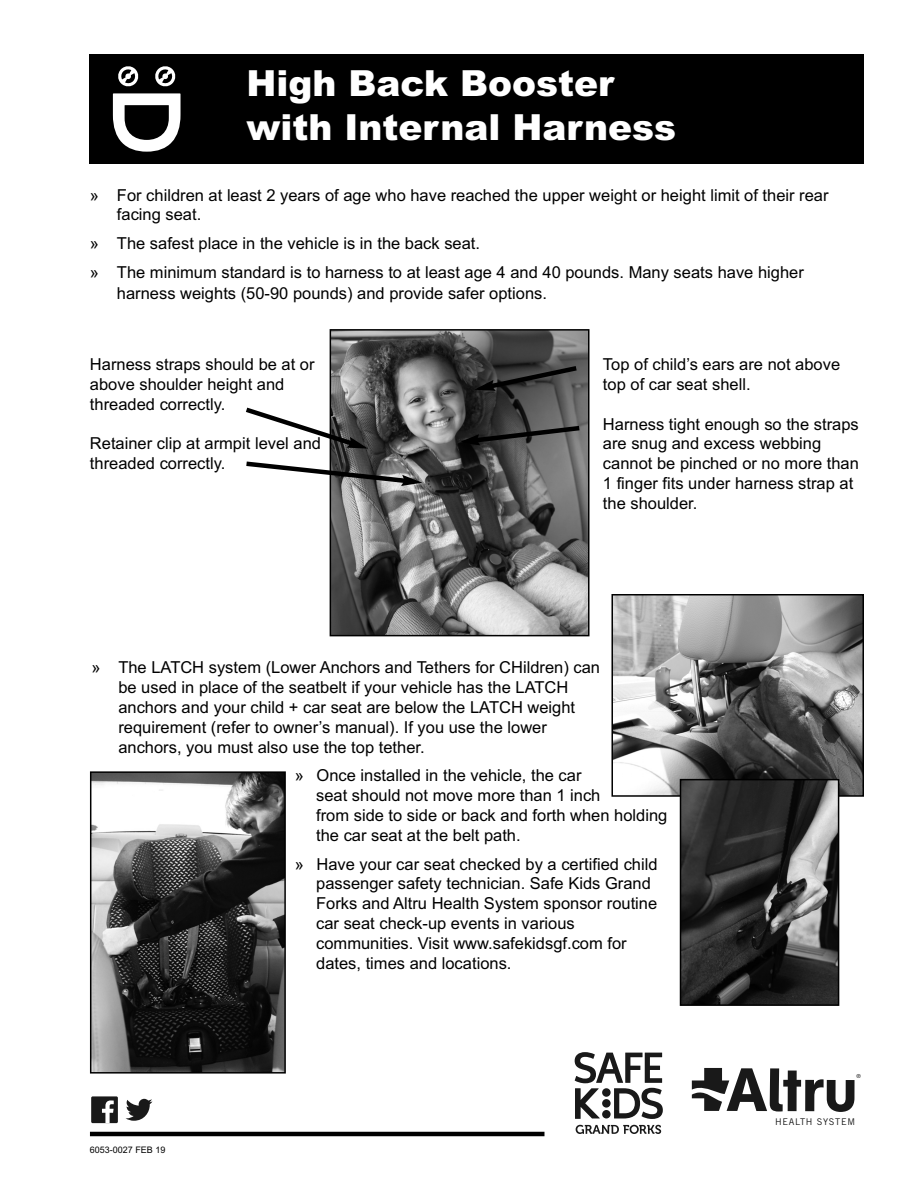
<style>
.page{position:relative;width:918px;height:1188px;background:#fff}
.page>*{position:absolute;margin:0;border:0;box-sizing:border-box;transform-origin:0 0}
.t1{font:500 60.45px "AG Schoolbook";color:#191919}
.t2{font:900 36px/43.2px "Arial";color:#fff}
.t3{font:16.5px/19.8px "Arial";color:#000}
.t4{font:9.15px "Trade Gothic";letter-spacing:.075em;color:#191919}
.t5{font:9px "Arial";color:#000}
.t6{font:5.55px "Trade Gothic";color:#191919}
</style>
<div class="page">
<div style="left:90px;top:54px;width:774px;height:110px;background:#000"></div>
<hr style="left:90px;top:1132px;width:454px;height:4px;background:#000">
<svg style="left:692px;top:1068px;width:37px;height:43px"></svg>
<svg style="left:576px;top:1125px;width:85px;height:9px"></svg>
<svg style="left:575px;top:1052px;width:88px;height:67px"></svg>
<svg style="left:113px;top:93px;width:68px;height:59px"></svg>
<svg style="left:118px;top:66px;width:21px;height:21px"></svg>
<svg style="left:155px;top:66px;width:21px;height:21px"></svg>
<img style="left:333px;top:332px;width:254px;height:301px">
<div style="left:330px;top:329px;width:260px;height:307px;border:2px solid #000"></div>
<svg style="left:246px;top:404px;width:122px;height:45px"></svg>
<svg style="left:246px;top:459px;width:176px;height:27px"></svg>
<svg style="left:459px;top:423px;width:125px;height:22px"></svg>
<img style="left:614px;top:597px;width:247px;height:197px">
<div style="left:611px;top:594px;width:253px;height:203px;border:2px solid #000"></div>
<img style="left:683px;top:782px;width:153px;height:221px">
<div style="left:680px;top:779px;width:159px;height:227px;border:2px solid #000"></div>
<img style="left:93px;top:774px;width:190px;height:297px">
<div style="left:90px;top:771px;width:196px;height:303px;border:2px solid #000"></div>
<svg style="left:474px;top:363px;width:108px;height:29px"></svg>
<div style="left:91px;top:1096px;width:27px;height:27px;background:#191919"></div>
<svg style="left:102px;top:1100px;width:12px;height:23px"></svg>
<svg style="left:126px;top:1099px;width:26px;height:22px"></svg>
<p class="t2" style="left:247px;top:62px;width:431px">High Back Booster with Internal Harness</p>
<p class="t3" style="left:117px;top:186px;width:713px;text-indent:-27px">» For children at least 2 years of age who have reached the upper weight or height limit of their rear facing seat.</p>
<p class="t3" style="left:90px;top:235px;width:392px">» The safest place in the vehicle is in the back seat.</p>
<p class="t3" style="left:117px;top:263px;width:688px;line-height:20.9px;text-indent:-27px">» The minimum standard is to harness to at least age 4 and 40 pounds. Many seats have higher harness weights (50-90 pounds) and provide safer options.</p>
<p class="t3" style="left:90px;top:356px;width:226px">Harness straps should be at or above shoulder height and threaded correctly.</p>
<p class="t3" style="left:90px;top:435px;width:233px">Retainer clip at armpit level and threaded correctly.</p>
<p class="t3" style="left:603px;top:356px;width:239px">Top of child’s ears are not above top of car seat shell.</p>
<p class="t3" style="left:603px;top:416px;width:257px">Harness tight enough so the straps are snug and excess webbing cannot be pinched or no more than<br>1 finger fits under harness strap at the shoulder.</p>
<p class="t3" style="left:118px;top:659px;width:483px;text-indent:-27px">» The LATCH system (Lower Anchors and Tethers for CHildren) can be used in place of the seatbelt if your vehicle has the LATCH anchors and your child + car seat are below the LATCH weight requirement (refer to owner’s manual). If you use the lower anchors, you must also use the top tether.</p>
<p class="t3" style="left:316px;top:767px;width:353px;text-indent:-21px">» Once installed in the vehicle, the car<br>seat should not move more than 1 inch<br>from side to side or back and forth when holding the car seat at the belt path.</p>
<p class="t3" style="left:316px;top:855px;width:343px;text-indent:-21px">» Have your car seat checked by a certified child passenger safety technician. Safe Kids Grand Forks and Altru Health System sponsor routine car seat check-up events in various communities. Visit www.safekidsgf.com for dates, times and locations.</p>
<p class="t5" style="left:90px;top:1146px;width:77px">6053-0027 FEB 19</p>
<p class="t1" style="left:727px;top:1068px;width:133px">Altru</p>
<p class="t4" style="left:775px;top:1118px;width:81px">HEALTH SYSTEM</p>
<p class="t6" style="left:856px;top:1074px;width:6px">®</p>
</div>
